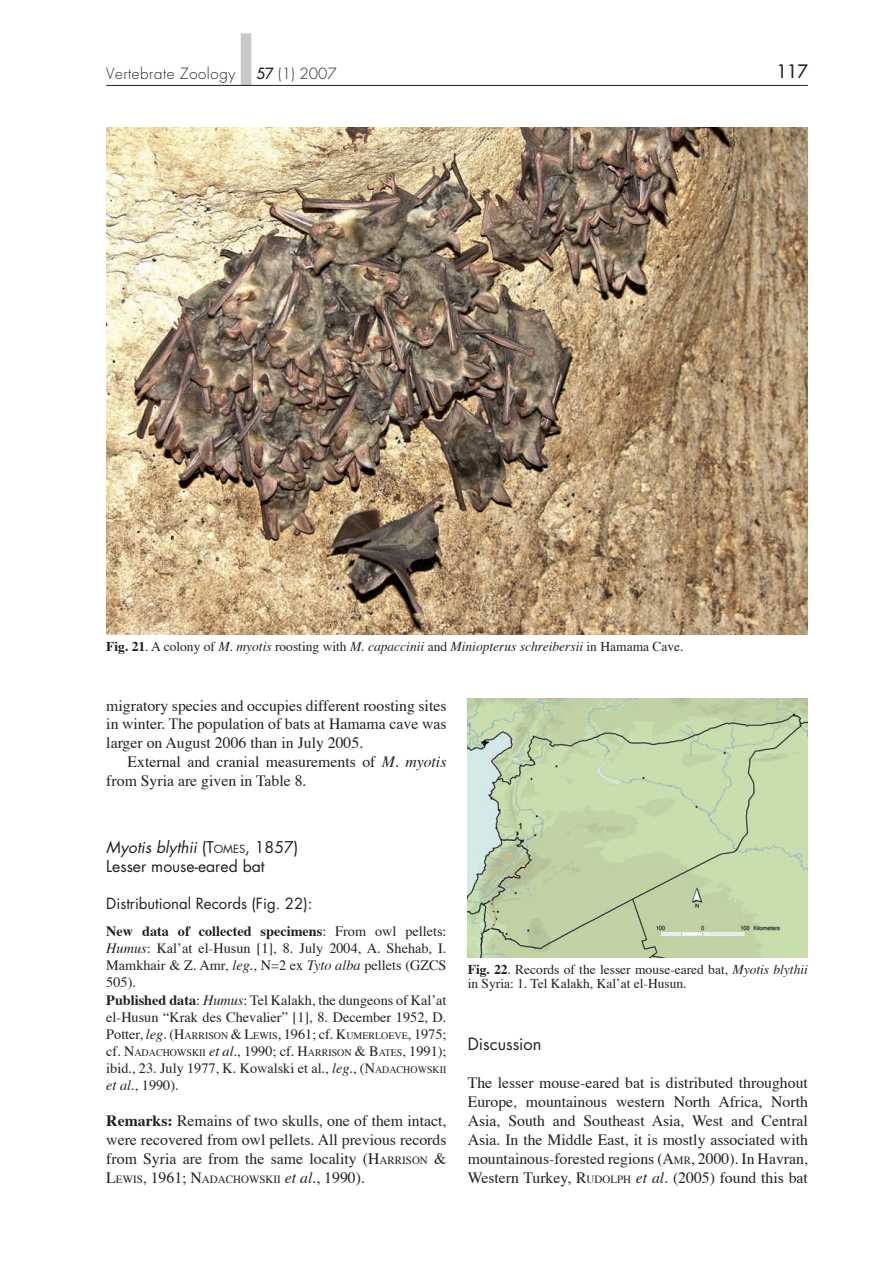
<style>
.page{position:relative;width:893px;height:1263px;background:#fff}
.page>*{position:absolute;margin:0;border:0;box-sizing:border-box;transform-origin:0 0}
.t1{font:18px "Futura";color:#231f20}
.t2{font:16.5px "Futura";color:#231f20}
.t3{font:15.75px/18.9px "Times";color:#231f20;text-align:justify}
.t4{font:15.75px/18.9px "Futura";color:#231f20}
.t5{font:15px "Futura";color:#231f20}
.t6{font:300 15px "Futura";letter-spacing:.04em;color:#231f20}
.t7{font:14.25px/17.1px "Times";color:#231f20}
.t8{font:13.5px/13.5px "Times";color:#231f20}
.t9{font:italic 13.5px "Times";color:#231f20}
.s1{color:#c7c8ca}
.s2{font-weight:400}
.s3{font-weight:700;font-style:normal}
.s4{font-style:normal}
.s5{font-style:italic}
.s6{font-size:10.95px}
.s7{font-weight:700}
.s8{font-size:10.05px}
</style>
<div class="page">
<hr style="left:106px;top:85px;width:702px;height:1px;background:#231f20">
<img style="left:106px;top:128px;width:702px;height:507px">
<img style="left:468px;top:699px;width:340px;height:258px">
<p class="t6" style="left:106px;top:66px;width:232px">Vertebrate Zoology <span class="s1">■</span> <span class="s2">57</span> (1) 2007</p>
<p class="t1" style="left:777px;top:62px;width:33px">117</p>
<p class="t9" style="left:106px;top:641px;width:579px"><span class="s3">Fig. 21</span><span class="s4">. A colony of</span> M<span class="s4">.</span> myotis <span class="s4">roosting with</span> M. capaccinii <span class="s4">and</span> Miniopterus schreibersii <span class="s4">in Hamama Cave.</span></p>
<p class="t3" style="left:106px;top:697px;width:342px">migratory species and occupies different roosting sites in winter. The population of bats at Hamama cave was larger on August 2006 than in July 2005.</p>
<p class="t3" style="left:106px;top:754px;width:342px;text-indent:21px">External and cranial measurements of <span class="s5">M</span>. <span class="s5">myotis </span>from Syria are given in Table 8.</p>
<p class="t4" style="left:106px;top:839px;width:193px"><span class="s5">Myotis blythii</span> (T<span class="s6">OMES</span>, 1857)<br>Lesser mouse-eared bat</p>
<p class="t5" style="left:106px;top:896px;width:208px">Distributional Records (Fig. 22):</p>
<p class="t7" style="left:106px;top:924px;width:342px"><span class="s7">New data of collected specimens</span>: From owl pellets:<br><span class="s5">Humus</span>: Kal’at el-Husun [1], 8. July 2004, A. Shehab, I.<br>Mamk hair &amp; Z. Amr, <span class="s5">leg</span>., N=2 ex <span class="s5">Tyto alba</span> pellets (GZCS 505).<br><span class="s7">Published data</span>: <span class="s5">Humus</span>: Tel Kalakh, the dungeons of Kal’at el-Husun “Krak des Chevalier” [1], 8. December 1952, D.<br>Potter, <span class="s5">leg.</span> (H<span class="s8">ARRISON</span> &amp; L<span class="s8">EWIS</span>, 1961; cf. K<span class="s8">UMERLOEVE</span>, 1975; cf. N<span class="s8">ADACHOWSKII</span> <span class="s5">et al</span>., 1990; cf. H<span class="s8">ARRISON</span> &amp; B<span class="s8">ATES</span>, 1991); ibid., 23. July 1977, K. Kowalski et al., <span class="s5">leg</span>., (N<span class="s8">ADACHOWSKII </span><span class="s5">et al</span>., 1990).</p>
<p class="t3" style="left:106px;top:1113px;width:342px"><span class="s7">Remarks:</span> Remains of two skulls, one of them intact, were recovered from owl pellets. All previous records from Syria are from the same locality (H<span class="s6">ARRISON</span> &amp; L<span class="s6">EWIS</span>, 1961; N<span class="s6">ADACHOWSKII</span> <span class="s5">et al</span>., 1990).</p>
<p class="t8" style="left:468px;top:964px;width:342px"><span class="s7">Fig. 22</span>. Records of the lesser mouse-eared bat, <span class="s5">Myotis blythii </span>in Syria: 1. Tel Kalakh, Kal’at el-Husun.</p>
<p class="t2" style="left:468px;top:1037px;width:75px">Discussion</p>
<p class="t3" style="left:468px;top:1075px;width:342px">The lesser mouse-eared bat is distributed throughout Europe, mountainous western North Africa, North Asia, South and Southeast Asia, West and Central Asia. In the Middle East, it is mostly associated with mountainous-forested regions (A<span class="s6">MR</span>, 2000). In Havran, Western Turkey, R<span class="s6">UDOLPH</span> <span class="s5">et al</span>. (2005) found this bat</p>
</div>
